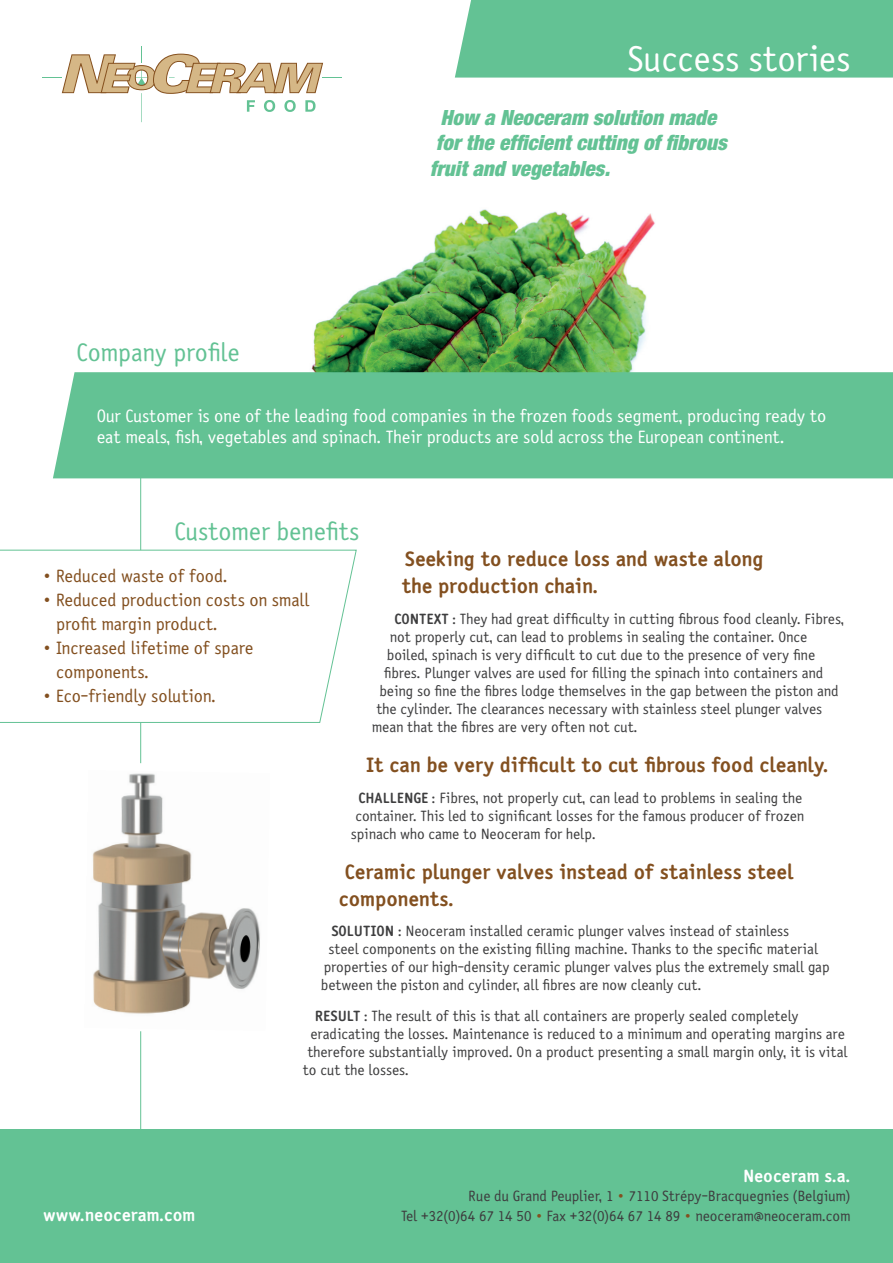
<style>
.page{position:relative;width:893px;height:1263px;background:#fff}
.page>*{position:absolute;margin:0;border:0;box-sizing:border-box;transform-origin:0 0}
.t1{font:36px "Saturday Sans ICG";color:#fff}
.t2{font:25.5px "Saturday Sans ICG";color:#63c294}
.t3{font:700 21px/27px "Saturday Sans ICG";color:#835020}
.t4{font:italic 900 condensed 21px/25.2px "Helvetica Neue LT";color:#63c294}
.t5{font:18px/21.6px "Saturday Sans ICG";color:#fff}
.t6{font:18px/24px "Saturday Sans ICG";color:#835020;scale:.96 1}
.t7{font:700 18px "Saturday Sans ICG";color:#fff}
.t8{font:15px "Saturday Sans ICG";color:#3e3e3f}
.s1{font-weight:700}
.s2{color:#835020}
</style>
<div class="page">
<img style="left:311px;top:209px;width:344px;height:163px">
<div style="left:455px;top:0;width:438px;height:78px;background:#63c294"></div>
<div style="left:0;top:1129px;width:893px;height:134px;background:#63c294"></div>
<hr style="left:140px;top:459px;width:1px;height:698px;background:#63c294">
<div style="left:53px;top:372px;width:840px;height:106px;background:#63c294"></div>
<svg style="left:0;top:549px;width:357px;height:174px"></svg>
<svg style="left:43px;top:46px;width:299px;height:76px"></svg>
<img style="left:92px;top:770px;width:168px;height:261px">
<h1 class="t1" style="left:628px;top:38px;width:224px">Success stories</h1>
<h2 class="t2" style="left:77px;top:338px;width:165px">Company profile</h2>
<h3 class="t4" style="left:430px;top:105px;width:298px;text-indent:10px">How a Neoceram solution made for the efficient cutting of fibrous fruit and vegetables.</h3>
<p class="t5" style="left:97px;top:405px;width:731px">Our Customer is one of the leading food companies in the frozen foods segment, producing ready to eat meals, fish, vegetables and spinach. Their products are sold across the European continent.</p>
<h2 class="t2" style="left:175px;top:517px;width:186px">Customer benefits</h2>
<p class="t6" style="left:43px;top:564px;width:194px">• Reduced waste of food.</p>
<p class="t6" style="left:56px;top:588px;width:265px;text-indent:-13px">• Reduced production costs on small profit margin product.</p>
<p class="t6" style="left:56px;top:636px;width:207px;text-indent:-13px">• Increased lifetime of spare components.</p>
<p class="t6" style="left:43px;top:684px;width:182px">• Eco-friendly solution.</p>
<h3 class="t3" style="left:402px;top:546px;width:363px">Seeking to reduce loss and waste along the production chain.</h3>
<p class="t8" style="left:394px;top:611px;width:451px"><span class="s1">CONTEXT</span> : They had great difficulty in cutting fibrous food cleanly. Fibres,</p>
<p class="t8" style="left:390px;top:629px;width:419px">not properly cut, can lead to problems in sealing the container. Once</p>
<p class="t8" style="left:387px;top:647px;width:430px">boiled, spinach is very difficult to cut due to the presence of very fine</p>
<p class="t8" style="left:384px;top:665px;width:441px">fibres. Plunger valves are used for filling the spinach into containers and</p>
<p class="t8" style="left:379px;top:683px;width:461px">being so fine the fibres lodge themselves in the gap between the piston and</p>
<p class="t8" style="left:376px;top:701px;width:447px">the cylinder. The clearances necessary with stainless steel plunger valves</p>
<p class="t8" style="left:372px;top:719px;width:267px">mean that the fibres are very often not cut.</p>
<h3 class="t3" style="left:366px;top:751px;width:464px">It can be very difficult to cut fibrous food cleanly.</h3>
<p class="t8" style="left:358px;top:789px;width:445px"><span class="s1">CHALLENGE</span> : Fibres, not properly cut, can lead to problems in sealing the</p>
<p class="t8" style="left:355px;top:807px;width:450px">container. This led to significant losses for the famous producer of frozen</p>
<p class="t8" style="left:351px;top:825px;width:246px">spinach who came to Neoceram for help.</p>
<h3 class="t3" style="left:339px;top:858px;width:456px">Ceramic plunger valves instead of stainless steel components.</h3>
<p class="t8" style="left:331px;top:923px;width:459px"><span class="s1">SOLUTION</span> : Neoceram installed ceramic plunger valves instead of stainless</p>
<p class="t8" style="left:328px;top:941px;width:491px">steel components on the existing filling machine. Thanks to the specific material</p>
<p class="t8" style="left:324px;top:959px;width:507px">properties of our high-density ceramic plunger valves plus the extremely small gap</p>
<p class="t8" style="left:321px;top:977px;width:382px">between the piston and cylinder, all fibres are now cleanly cut.</p>
<p class="t8" style="left:315px;top:1007px;width:485px"><span class="s1">RESULT</span> : The result of this is that all containers are properly sealed completely</p>
<p class="t8" style="left:310px;top:1025px;width:536px">eradicating the losses. Maintenance is reduced to a minimum and operating margins are</p>
<p class="t8" style="left:307px;top:1043px;width:542px">therefore substantially improved. On a product presenting a small margin only, it is vital</p>
<p class="t8" style="left:303px;top:1061px;width:108px">to cut the losses.</p>
<p class="t7" style="left:743px;top:1165px;width:109px">Neoceram s.a.</p>
<p class="t8" style="left:468px;top:1188px;width:384px">Rue du Grand Peuplier, 1 <span class="s2">•</span> 7110 Strépy-Bracquegnies (Belgium)</p>
<p class="t7" style="left:43px;top:1204px;width:154px">www.neoceram.com</p>
<p class="t8" style="left:401px;top:1207px;width:451px">Tel +32(0)64 67 14 50 <span class="s2">•</span> Fax +32(0)64 67 14 89 <span class="s2">•</span> neoceram@neoceram.com</p>
</div>
